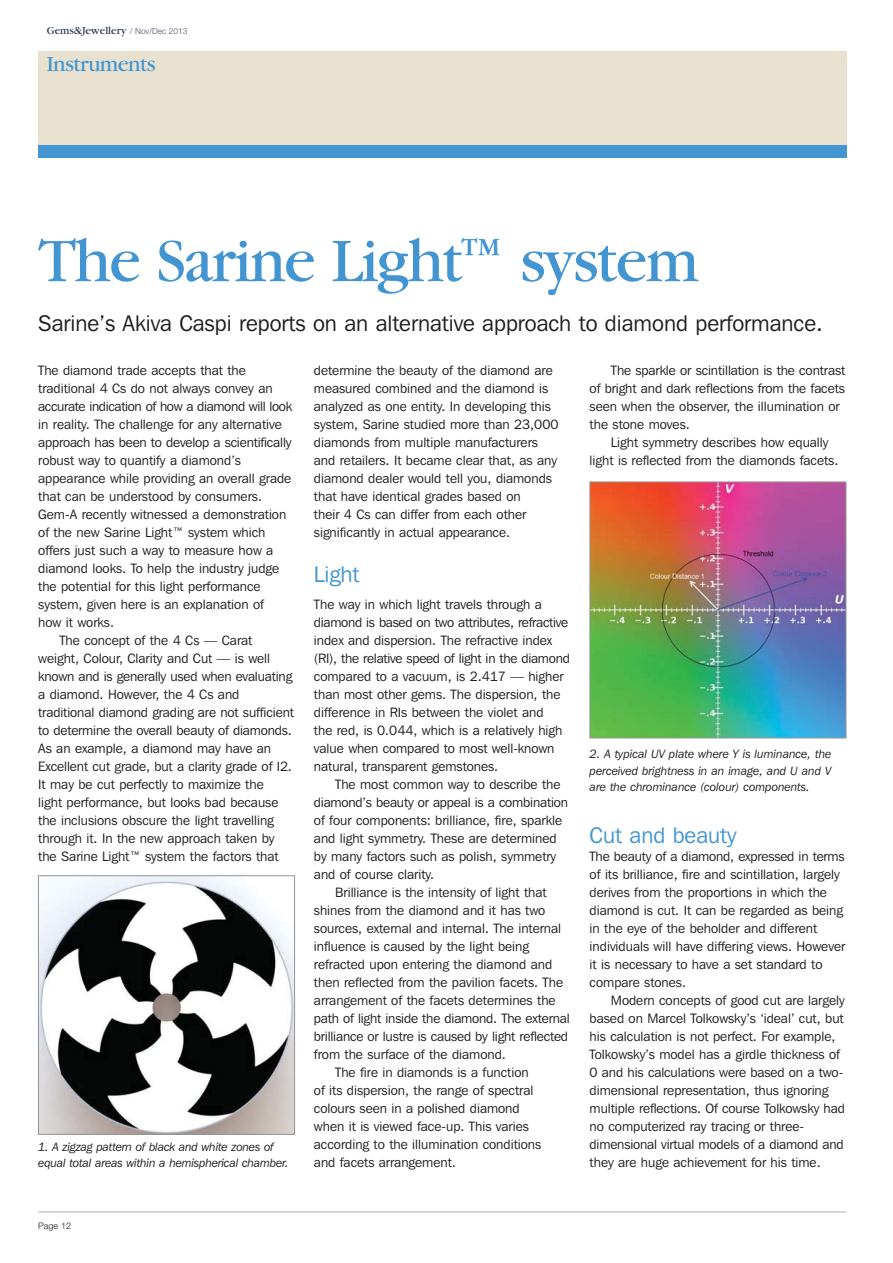
<style>
.page{position:relative;width:893px;height:1263px;background:#fff}
.page>*{position:absolute;margin:0;border:0;box-sizing:border-box;transform-origin:0 0}
.t1{font:64.5px "Garamond";letter-spacing:-.025em;color:#4395d1}
.t2{font:22.5px "Franklin Gothic IT Cby BT";color:#201d1d}
.t3{font:22.5px "Franklin Gothic IT Cby BT";color:#4395d1}
.t4{font:22.5px "Garamond";letter-spacing:-.025em;color:#4395d1}
.t5{font:13.5px/18px "Franklin Gothic IT Cby BT";color:#201d1d}
.t6{font:13.5px "Franklin Gothic IT Cby BT";letter-spacing:-.025em;color:#201d1d}
.t7{font:italic 12px/16.5px "Franklin Gothic IT Cby BT";letter-spacing:-.01em;color:#201d1d}
.t8{font:11.25px "Garamond";color:#283450}
.t9{font:300 9px "Helvetica Neue";color:#201d1d}
.s1{font-family:"Helvetica Neue";font-weight:300;font-size:8.25px;color:#4a4e66}
</style>
<div class="page">
<div style="left:38px;top:51px;width:808px;height:94px;background:#e8e1cf"></div>
<div style="left:38px;top:145px;width:808px;height:12px;background:#4395d1"></div>
<hr style="left:38px;top:1211px;width:808px;height:2px;background:#c6c7c9">
<img style="left:592px;top:484px;width:252px;height:252px">
<div style="left:590px;top:482px;width:256px;height:256px;border:1px solid #939598"></div>
<img style="left:40px;top:877px;width:253px;height:256px">
<div style="left:38px;top:875px;width:257px;height:260px;border:1px solid #939598"></div>
<p class="t8" style="left:47px;top:26px;width:142px">Gems&amp;Jewellery <span class="s1">/ Nov/Dec 2013</span></p>
<h2 class="t4" style="left:47px;top:56px;width:110px">Instruments</h2>
<h1 class="t1" style="left:38px;top:238px;width:662px">The Sarine Light<sup>™</sup> system</h1>
<h2 class="t2" style="left:38px;top:315px;width:786px">Sarine’s Akiva Caspi reports on an alternative approach to diamond performance.</h2>
<p class="t5" style="left:38px;top:362px;width:209px">The diamond trade accepts that the</p>
<p class="t5" style="left:38px;top:380px;width:236px">traditional 4 Cs do not always convey an</p>
<p class="t6" style="left:38px;top:401px;width:255px">accurate indication of how a diamond will look</p>
<p class="t5" style="left:38px;top:416px;width:245px">in reality. The challenge for any alternative</p>
<p class="t5" style="left:38px;top:434px;width:255px">approach has been to develop a scientifically</p>
<p class="t5" style="left:38px;top:452px;width:204px">robust way to quantify a diamond’s</p>
<p class="t5" style="left:38px;top:470px;width:255px">appearance while providing an overall grade</p>
<p class="t5" style="left:38px;top:488px;width:225px">that can be understood by consumers.</p>
<p class="t5" style="left:38px;top:506px;width:250px">Gem-A recently witnessed a demonstration</p>
<p class="t5" style="left:38px;top:524px;width:229px">of the new Sarine Light™ system which</p>
<p class="t5" style="left:38px;top:542px;width:237px">offers just such a way to measure how a</p>
<p class="t5" style="left:38px;top:560px;width:243px">diamond looks. To help the industry judge</p>
<p class="t5" style="left:38px;top:578px;width:224px">the potential for this light performance</p>
<p class="t5" style="left:38px;top:596px;width:227px">system, given here is an explanation of</p>
<p class="t5" style="left:38px;top:614px;width:77px">how it works.</p>
<p class="t5" style="left:59px;top:632px;width:194px">The concept of the 4 Cs — Carat</p>
<p class="t5" style="left:38px;top:650px;width:233px">weight, Colour, Clarity and Cut — is well</p>
<p class="t5" style="left:38px;top:668px;width:256px">known and is generally used when evaluating</p>
<p class="t5" style="left:38px;top:686px;width:203px">a diamond. However, the 4 Cs and</p>
<p class="t5" style="left:38px;top:704px;width:257px">traditional diamond grading are not sufficient</p>
<p class="t5" style="left:38px;top:722px;width:255px">to determine the overall beauty of diamonds.</p>
<p class="t5" style="left:38px;top:740px;width:234px">As an example, a diamond may have an</p>
<p class="t5" style="left:38px;top:758px;width:255px">Excellent cut grade, but a clarity grade of I2.</p>
<p class="t5" style="left:38px;top:776px;width:227px">It may be cut perfectly to maximize the</p>
<p class="t5" style="left:38px;top:794px;width:242px">light performance, but looks bad because</p>
<p class="t5" style="left:38px;top:812px;width:237px">the inclusions obscure the light travelling</p>
<p class="t5" style="left:38px;top:830px;width:238px">through it. In the new approach taken by</p>
<p class="t5" style="left:38px;top:848px;width:242px">the Sarine Light™ system the factors that</p>
<p class="t7" style="left:38px;top:1139px;width:252px">1. A zigzag pattern of black and white zones of equal total areas within a hemispherical chamber.</p>
<p class="t5" style="left:314px;top:362px;width:246px">determine the beauty of the diamond are measured combined and the diamond is analyzed as one entity. In developing this system, Sarine studied more than 23,000 diamonds from multiple manufacturers and retailers. It became clear that, as any diamond dealer would tell you, diamonds that have identical grades based on<br>their 4 Cs can differ from each other significantly in actual appearance.</p>
<h2 class="t3" style="left:314px;top:566px;width:47px">Light</h2>
<p class="t5" style="left:314px;top:596px;width:257px">The way in which light travels through a diamond is based on two attributes, refractive index and dispersion. The refractive index (RI), the relative speed of light in the diamond compared to a vacuum, is 2.417 — higher than most other gems. The dispersion, the difference in RIs between the violet and<br>the red, is 0.044, which is a relatively high value when compared to most well-known natural, transparent gemstones.</p>
<p class="t5" style="left:335px;top:776px;width:227px">The most common way to describe the</p>
<p class="t5" style="left:314px;top:794px;width:256px">diamond’s beauty or appeal is a combination</p>
<p class="t5" style="left:314px;top:812px;width:250px">of four components: brilliance, fire, sparkle</p>
<p class="t5" style="left:314px;top:830px;width:244px">and light symmetry. These are determined</p>
<p class="t5" style="left:314px;top:848px;width:244px">by many factors such as polish, symmetry</p>
<p class="t5" style="left:314px;top:866px;width:122px">and of course clarity.</p>
<p class="t5" style="left:335px;top:884px;width:213px">Brilliance is the intensity of light that</p>
<p class="t5" style="left:314px;top:902px;width:233px">shines from the diamond and it has two</p>
<p class="t5" style="left:314px;top:920px;width:249px">sources, external and internal. The internal</p>
<p class="t5" style="left:314px;top:938px;width:217px">influence is caused by the light being</p>
<p class="t5" style="left:314px;top:956px;width:240px">refracted upon entering the diamond and</p>
<p class="t5" style="left:314px;top:974px;width:251px">then reflected from the pavilion facets. The</p>
<p class="t5" style="left:314px;top:992px;width:243px">arrangement of the facets determines the</p>
<p class="t5" style="left:314px;top:1010px;width:257px">path of light inside the diamond. The external</p>
<p class="t5" style="left:314px;top:1028px;width:256px">brilliance or lustre is caused by light reflected</p>
<p class="t5" style="left:314px;top:1046px;width:193px">from the surface of the diamond.</p>
<p class="t5" style="left:335px;top:1064px;width:195px">The fire in diamonds is a function</p>
<p class="t5" style="left:314px;top:1082px;width:221px">of its dispersion, the range of spectral</p>
<p class="t5" style="left:314px;top:1100px;width:207px">colours seen in a polished diamond</p>
<p class="t5" style="left:314px;top:1118px;width:216px">when it is viewed face-up. This varies</p>
<p class="t5" style="left:314px;top:1136px;width:229px">according to the illumination conditions</p>
<p class="t5" style="left:314px;top:1154px;width:143px">and facets arrangement.</p>
<p class="t5" style="left:590px;top:362px;width:257px;text-indent:21px">The sparkle or scintillation is the contrast of bright and dark reflections from the facets seen when the observer, the illumination or the stone moves.</p>
<p class="t5" style="left:590px;top:434px;width:250px;text-indent:21px">Light symmetry describes how equally light is reflected from the diamonds facets.</p>
<p class="t7" style="left:590px;top:747px;width:243px;text-align:justify">2. A typical UV plate where Y is luminance, the perceived brightness in an image, and U and V are the chrominance (colour) components.</p>
<h2 class="t3" style="left:590px;top:827px;width:148px">Cut and beauty</h2>
<p class="t5" style="left:590px;top:848px;width:257px">The beauty of a diamond, expressed in terms of its brilliance, fire and scintillation, largely derives from the proportions in which the diamond is cut. It can be regarded as being in the eye of the beholder and different individuals will have differing views. However it is necessary to have a set standard to compare stones.</p>
<p class="t5" style="left:590px;top:992px;width:257px;text-indent:21px">Modern concepts of good cut are largely based on Marcel Tolkowsky’s ‘ideal’ cut, but his calculation is not perfect. For example, Tolkowsky’s model has a girdle thickness of 0 and his calculations were based on a two&shy;dimensional representation, thus ignoring multiple reflections. Of course Tolkowsky had no computerized ray tracing or three&shy;dimensional virtual models of a diamond and they are huge achievement for his time.</p>
<p class="t9" style="left:38px;top:1223px;width:34px">Page 12</p>
</div>
